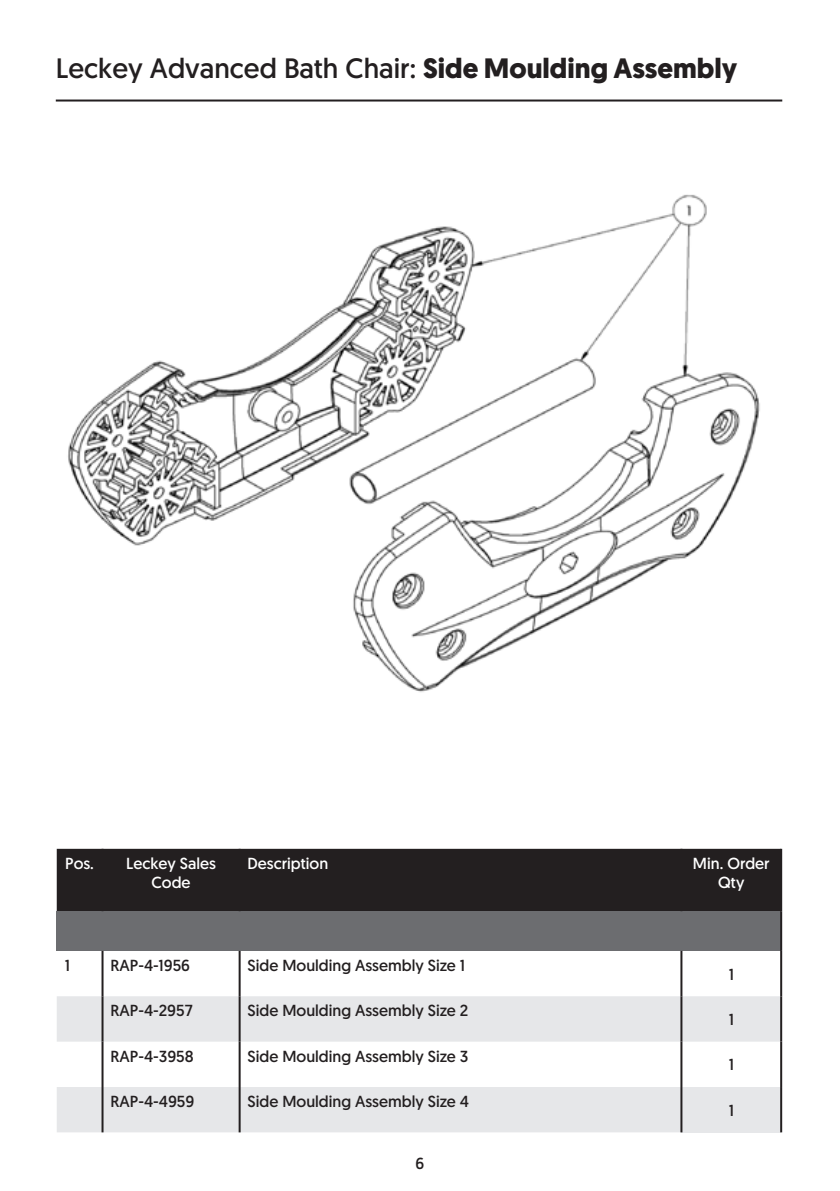
<style>
.page{position:relative;width:840px;height:1191px;background:#fff}
.page>*{position:absolute;margin:0;border:0;box-sizing:border-box;transform-origin:0 0}
.t1{font:28px "Geomanist";color:#231f20}
.Table_Body_Text{font:16px "Geomanist";color:#231f20}
.Table_Body_Text-2{font:16px/19.2px "Geomanist";color:#fff;text-align:center}
.s1{font-weight:700}
</style>
<div class="page">
<hr style="left:56px;top:99px;width:725px;height:2px;background:#231f20">
<div style="left:57px;top:849px;width:722px;height:62px;background:#231f20"></div>
<div style="left:57px;top:911px;width:723px;height:40px;background:#6c6d70"></div>
<svg style="left:57px;top:996px;width:722px;height:136px;fill:#e6e7e9"></svg>
<div style="left:681px;top:1087px;width:99px;height:45px;background:#e6e7e9"></div>
<hr style="left:101px;top:951px;width:2px;height:45px;background:#231f20">
<hr style="left:238px;top:951px;width:2px;height:45px;background:#231f20">
<hr style="left:680px;top:951px;width:2px;height:45px;background:#231f20">
<hr style="left:101px;top:996px;width:2px;height:45px;background:#231f20">
<hr style="left:238px;top:996px;width:2px;height:45px;background:#231f20">
<hr style="left:680px;top:996px;width:2px;height:45px;background:#231f20">
<hr style="left:101px;top:1041px;width:2px;height:46px;background:#231f20">
<hr style="left:238px;top:1041px;width:2px;height:46px;background:#231f20">
<hr style="left:680px;top:1041px;width:2px;height:46px;background:#231f20">
<hr style="left:101px;top:1087px;width:2px;height:45px;background:#231f20">
<hr style="left:238px;top:1087px;width:2px;height:45px;background:#231f20">
<hr style="left:680px;top:1087px;width:2px;height:45px;background:#231f20">
<hr style="left:101px;top:849px;width:2px;height:62px;background:#231f20">
<hr style="left:779px;top:911px;width:2px;height:40px;background:#231f20">
<hr style="left:238px;top:849px;width:2px;height:62px;background:#231f20">
<hr style="left:680px;top:849px;width:2px;height:62px;background:#231f20">
<hr style="left:779px;top:849px;width:2px;height:62px;background:#231f20">
<hr style="left:779px;top:951px;width:2px;height:45px;background:#231f20">
<hr style="left:779px;top:996px;width:2px;height:45px;background:#231f20">
<hr style="left:779px;top:1041px;width:2px;height:46px;background:#231f20">
<hr style="left:779px;top:1087px;width:2px;height:45px;background:#231f20">
<img style="left:68px;top:194px;width:692px;height:498px">
<p class="t1" style="left:56px;top:50px;width:682px">Leckey Advanced Bath Chair: <span class="s1">Side Moulding Assembly</span></p>
<p class="Table_Body_Text-2" style="left:65px;top:853px;width:30px">Pos.</p>
<p class="Table_Body_Text-2" style="left:126px;top:853px;width:91px">Leckey Sales<br>Code</p>
<p class="Table_Body_Text-2" style="left:247px;top:853px;width:82px">Description</p>
<p class="Table_Body_Text-2" style="left:692px;top:853px;width:78px">Min. Order</p>
<p class="Table_Body_Text-2" style="left:717px;top:872px;width:28px">Qty</p>
<p class="Table_Body_Text" style="left:65px;top:955px;width:7px">1</p>
<p class="Table_Body_Text" style="left:110px;top:955px;width:81px">RAP-4-1956</p>
<p class="Table_Body_Text" style="left:247px;top:955px;width:219px">Side Moulding Assembly Size 1</p>
<p class="Table_Body_Text" style="left:110px;top:1000px;width:84px">RAP-4-2957</p>
<p class="Table_Body_Text" style="left:247px;top:1000px;width:222px">Side Moulding Assembly Size 2</p>
<p class="Table_Body_Text" style="left:110px;top:1045px;width:85px">RAP-4-3958</p>
<p class="Table_Body_Text" style="left:247px;top:1045px;width:222px">Side Moulding Assembly Size 3</p>
<p class="Table_Body_Text" style="left:110px;top:1091px;width:85px">RAP-4-4959</p>
<p class="Table_Body_Text" style="left:247px;top:1091px;width:223px">Side Moulding Assembly Size 4</p>
<p class="Table_Body_Text" style="left:415px;top:1152px;width:10px">6</p>
<p class="Table_Body_Text" style="left:728px;top:963px;width:7px">1</p>
<p class="Table_Body_Text" style="left:728px;top:1009px;width:7px">1</p>
<p class="Table_Body_Text" style="left:728px;top:1054px;width:7px">1</p>
<p class="Table_Body_Text" style="left:728px;top:1099px;width:7px">1</p>
</div>
